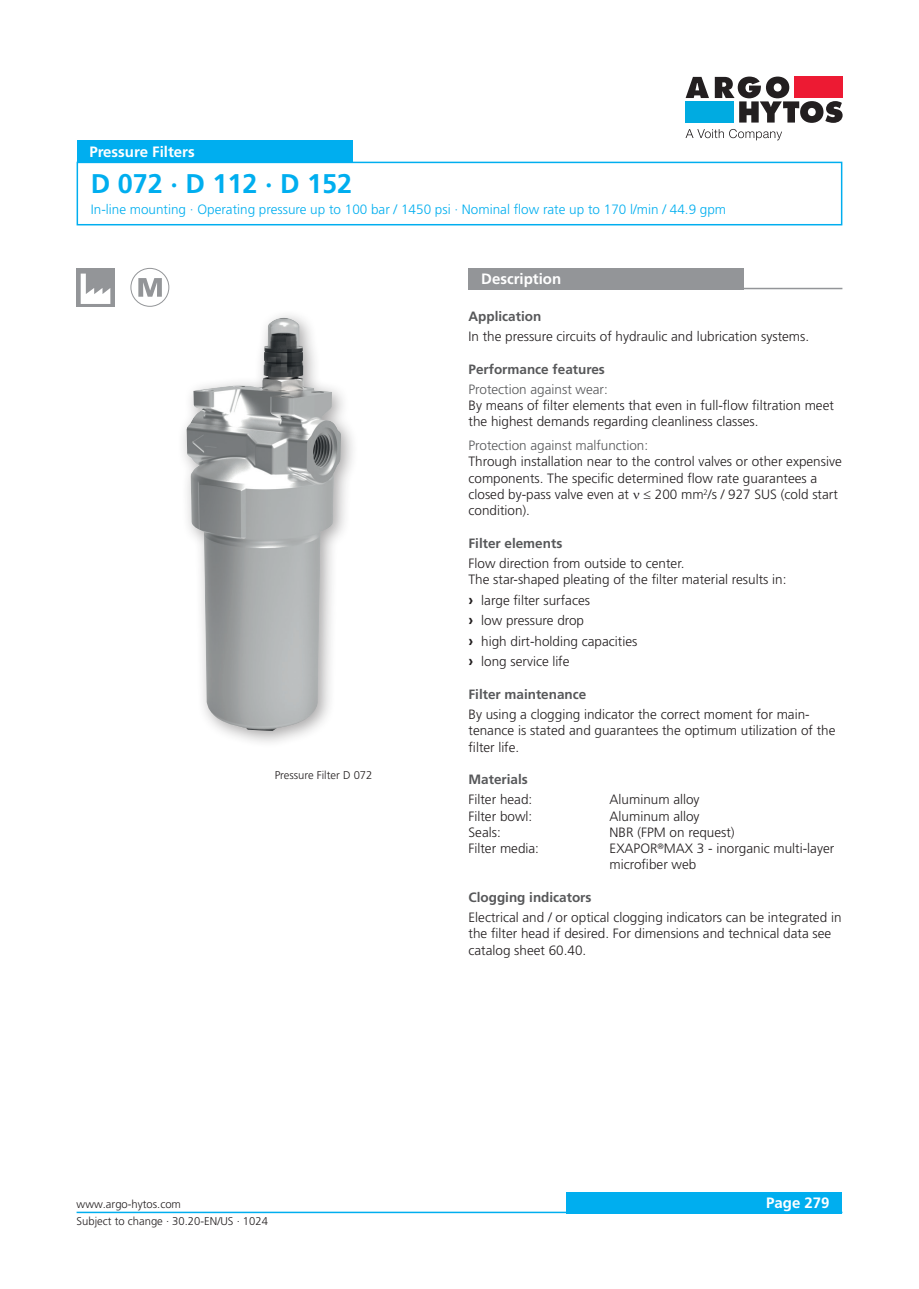
<style>
.page{position:relative;width:919px;height:1289px;background:#fff}
.page>*{position:absolute;margin:0;border:0;box-sizing:border-box;transform-origin:0 0}
._01_Headline_blue{font:700 27px "Frutiger LT Pro";color:#00aeef}
._04_Headline_white{font:700 15px "Frutiger LT Pro";color:#fff}
._06_Copytext{font:300 13.5px/16.2px "Frutiger LT Pro";color:#231f20}
._05_Subline_Copytext{font:700 13.5px "Frutiger LT Pro";color:#57585a}
._03_HeadlineCopytext_blue{font:300 13.5px "Frutiger LT Pro";color:#00aeef}
._10_Subline_Italic{font:300 13.5px "Frutiger LT Pro";color:#57585a}
._08_Legend{font:300 11.25px "Frutiger LT Pro";color:#231f20}
.s1{font-weight:700;font-size:15px}
</style>
<div class="page">
<div style="left:566px;top:1191px;width:276px;height:22px;background:#00aeef"></div>
<hr style="left:77px;top:1211px;width:765px;height:2px;background:#00aeef">
<svg style="left:685px;top:77px;width:157px;height:46px"></svg>
<div style="left:794px;top:77px;width:48px;height:21px;background:#ed1a33"></div>
<div style="left:685px;top:101px;width:48px;height:22px;background:#00abe1"></div>
<svg style="left:685px;top:129px;width:38px;height:9px"></svg>
<svg style="left:729px;top:129px;width:53px;height:11px"></svg>
<div style="left:77px;top:162px;width:765px;height:63px;border:2px solid #00aeef"></div>
<div style="left:77px;top:140px;width:275px;height:22px;background:#00aeef"></div>
<div style="left:468px;top:268px;width:276px;height:21px;background:#939598"></div>
<hr style="left:468px;top:288px;width:374px;height:1px;background:#939598">
<div style="left:77px;top:268px;width:38px;height:38px;background:#939598"></div>
<svg style="left:81px;top:273px;width:29px;height:31px"></svg>
<div style="left:130px;top:268px;width:39px;height:39px;border:1px solid #939598;border-radius:50%"></div>
<svg style="left:138px;top:278px;width:24px;height:19px"></svg>
<div style="left:177px;top:308px;width:182px;height:441px;background:#231f20;opacity:.4"></div>
<img style="left:186px;top:317px;width:155px;height:414px">
<p class="_04_Headline_white" style="left:89px;top:143px;width:107px">Pressure Filters</p>
<p class="_01_Headline_blue" style="left:91px;top:168px;width:263px">D 072 · D 112 · D 152</p>
<p class="_03_HeadlineCopytext_blue" style="left:91px;top:201px;width:636px">In-line mounting · Operating pressure up to 100 bar / 1450 psi · Nominal flow rate up to 170 l/min / 44.9 gpm</p>
<p class="_08_Legend" style="left:274px;top:768px;width:99px">Pressure Filter D 072</p>
<p class="_04_Headline_white" style="left:481px;top:270px;width:81px">Description</p>
<p class="_05_Subline_Copytext" style="left:468px;top:308px;width:74px">Application</p>
<p class="_06_Copytext" style="left:468px;top:328px;width:342px">In the pressure circuits of hydraulic and lubrication systems.</p>
<p class="_05_Subline_Copytext" style="left:468px;top:361px;width:138px">Performance features</p>
<p class="_10_Subline_Italic" style="left:468px;top:381px;width:141px">Protection against wear:</p>
<p class="_06_Copytext" style="left:468px;top:397px;width:367px">By means of filter elements that even in full-flow filtration meet the highest demands regarding cleanliness classes.</p>
<p class="_10_Subline_Italic" style="left:468px;top:437px;width:181px">Protection against malfunction:</p>
<p class="_06_Copytext" style="left:468px;top:453px;width:375px">Through installation near to the control valves or other expensive components. The specific determined flow rate guarantees a closed by-pass valve even at ≤ 200 mm<sup>2</sup>/s / 927 SUS (cold start condition).</p>
<p class="_05_Subline_Copytext" style="left:468px;top:535px;width:95px">Filter elements</p>
<p class="_06_Copytext" style="left:468px;top:555px;width:217px">Flow direction from outside to center.</p>
<p class="_06_Copytext" style="left:468px;top:571px;width:319px">The star-shaped pleating of the filter material results in:</p>
<p class="_06_Copytext" style="left:468px;top:592px;width:123px"><span class="s1">›</span> large filter surfaces</p>
<p class="_06_Copytext" style="left:468px;top:612px;width:117px"><span class="s1">›</span> low pressure drop</p>
<p class="_06_Copytext" style="left:468px;top:633px;width:170px"><span class="s1">›</span> high dirt-holding capacities</p>
<p class="_06_Copytext" style="left:468px;top:653px;width:103px"><span class="s1">›</span> long service life</p>
<p class="_05_Subline_Copytext" style="left:468px;top:686px;width:119px">Filter maintenance</p>
<p class="_06_Copytext" style="left:468px;top:706px;width:368px">By using a clogging indicator the correct moment for main&shy;tenance is stated and guarantees the optimum utilization of the filter life.</p>
<p class="_05_Subline_Copytext" style="left:468px;top:771px;width:61px">Materials</p>
<p class="_06_Copytext" style="left:468px;top:791px;width:65px">Filter head:</p>
<p class="_06_Copytext" style="left:609px;top:791px;width:92px">Aluminum alloy</p>
<p class="_06_Copytext" style="left:468px;top:808px;width:65px">Filter bowl:</p>
<p class="_06_Copytext" style="left:609px;top:808px;width:92px">Aluminum alloy</p>
<p class="_06_Copytext" style="left:468px;top:824px;width:34px">Seals:</p>
<p class="_06_Copytext" style="left:609px;top:824px;width:127px">NBR (FPM on request)</p>
<p class="_06_Copytext" style="left:468px;top:840px;width:72px">Filter media:</p>
<p class="_06_Copytext" style="left:609px;top:840px;width:226px">EXAPOR<sup>®</sup>MAX 3 - inorganic multi-layer microfiber web</p>
<p class="_05_Subline_Copytext" style="left:468px;top:889px;width:124px">Clogging indicators</p>
<p class="_06_Copytext" style="left:468px;top:909px;width:374px">Electrical and / or optical clogging indicators can be integrated in the filter head if desired. For dimensions and technical data see catalog sheet 60.40.</p>
<p class="_08_Legend" style="left:77px;top:1197px;width:106px">www.argo-hytos.com</p>
<p class="_04_Headline_white" style="left:766px;top:1194px;width:65px">Page 279</p>
<p class="_08_Legend" style="left:77px;top:1214px;width:193px">Subject to change · 30.20-EN/US · 1024</p>
</div>
